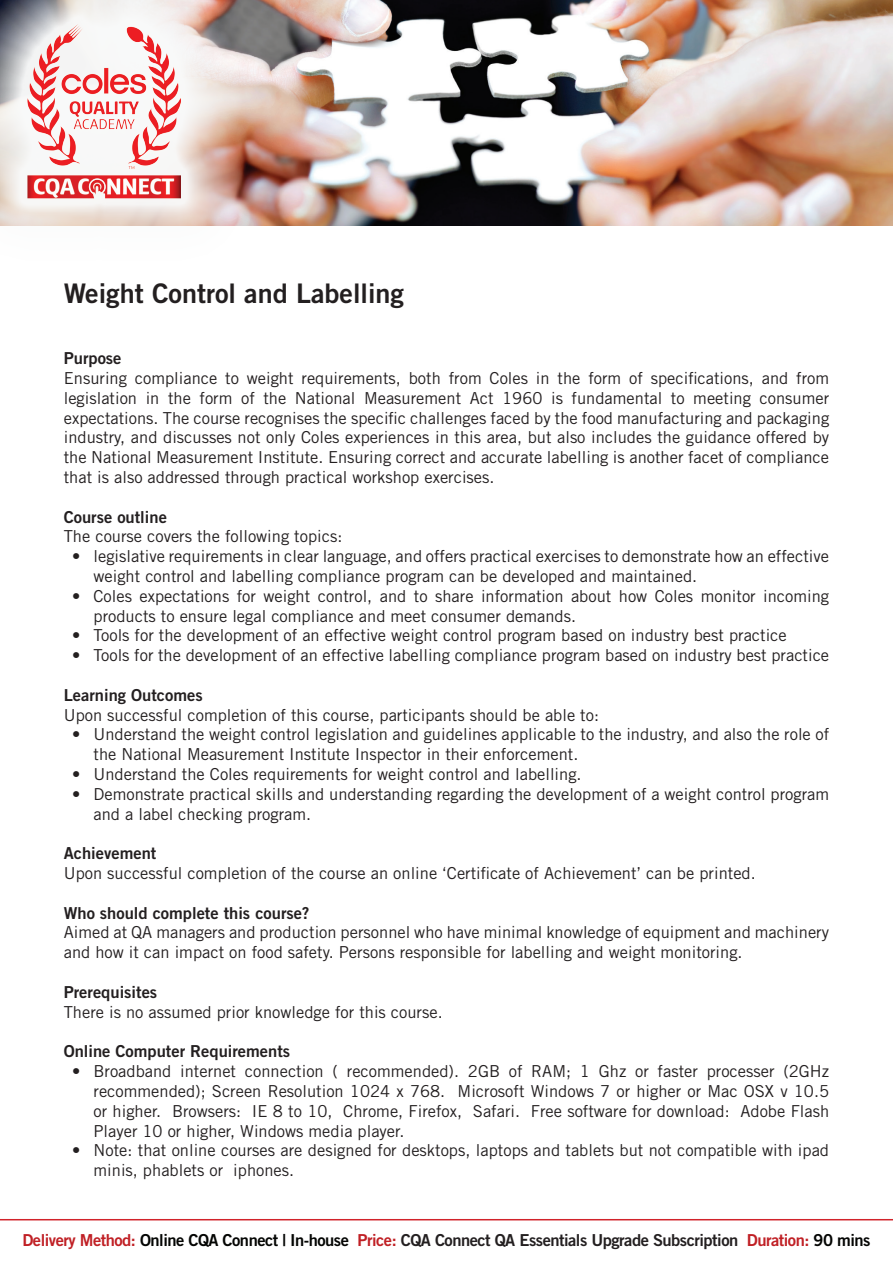
<style>
.page{position:relative;width:893px;height:1263px;background:#fff}
.page>*{position:absolute;margin:0;border:0;box-sizing:border-box;transform-origin:0 0}
.t1{font:27px "Trade Gothic LT Bold Two";color:#231f20}
.t2{font:16.5px/19.8px "Trade Gothic LT";color:#231f20}
.t3{font:16.5px "Trade Gothic LT Bold Two";color:#231f20}
.t4{font:16.5px "Trade Gothic LT Bold Two";letter-spacing:-.03em;color:#231f20}
.s1{color:#c02025}
.s2{color:#040503}
</style>
<div class="page">
<img style="left:244px;top:0;width:649px;height:225px">
<hr style="left:0;top:1219px;width:893px;height:1px;background:#d1232a">
<div style="left:0;top:0;width:244px;height:261px;background:#f9fafa;opacity:.98"></div>
<img style="left:28px;top:21px;width:152px;height:179px">
<h1 class="t1" style="left:64px;top:277px;width:342px">Weight Control and Labelling</h1>
<p class="t3" style="left:64px;top:348px;width:59px">Purpose</p>
<p class="t2" style="left:64px;top:368px;width:767px;text-align:justify">Ensuring compliance to weight requirements, both from Coles in the form of specifications, and from legislation in the form of the National Measurement Act 1960 is fundamental to meeting consumer expectations. The course recognises the specific challenges faced by the food manufacturing and packaging industry, and discusses not only Coles experiences in this area, but also includes the guidance offered by the National Measurement Institute. Ensuring correct and accurate labelling is another facet of compliance that is also addressed through practical workshop exercises.</p>
<p class="t3" style="left:64px;top:506px;width:105px">Course outline</p>
<p class="t2" style="left:64px;top:526px;width:280px">The course covers the following topics:</p>
<p class="t2" style="left:94px;top:546px;width:737px;text-indent:-21px">• legislative requirements in clear language, and offers practical exercises to demonstrate how an effective weight control and labelling compliance program can be developed and maintained.</p>
<p class="t2" style="left:94px;top:586px;width:737px;text-indent:-21px">• Coles expectations for weight control, and to share information about how Coles monitor incoming products to ensure legal compliance and meet consumer demands.</p>
<p class="t2" style="left:72px;top:625px;width:716px">• Tools for the development of an effective weight control program based on industry best practice</p>
<p class="t2" style="left:72px;top:645px;width:758px">• Tools for the development of an effective labelling compliance program based on industry best practice</p>
<p class="t3" style="left:64px;top:685px;width:140px">Learning Outcomes</p>
<p class="t2" style="left:64px;top:705px;width:537px">Upon successful completion of this course, participants should be able to:</p>
<p class="t2" style="left:94px;top:724px;width:737px;text-indent:-21px">• Understand the weight control legislation and guidelines applicable to the industry, and also the role of the National Measurement Institute Inspector in their enforcement.</p>
<p class="t2" style="left:72px;top:764px;width:511px">• Understand the Coles requirements for weight control and labelling.</p>
<p class="t2" style="left:94px;top:784px;width:737px;text-indent:-21px">• Demonstrate practical skills and understanding regarding the development of a weight control program and a label checking program.</p>
<p class="t3" style="left:64px;top:843px;width:94px">Achievement</p>
<p class="t2" style="left:64px;top:863px;width:694px">Upon successful completion of the course an online ‘Certificate of Achievement’ can be printed.</p>
<p class="t3" style="left:64px;top:902px;width:247px">Who should complete this course?</p>
<p class="t2" style="left:64px;top:922px;width:767px">Aimed at QA managers and production personnel who have minimal knowledge of equipment and machinery and how it can impact on food safety. Persons responsible for labelling and weight monitoring.</p>
<p class="t3" style="left:64px;top:982px;width:95px">Prerequisites</p>
<p class="t2" style="left:64px;top:1002px;width:380px">There is no assumed prior knowledge for this course.</p>
<p class="t3" style="left:64px;top:1041px;width:228px">Online Computer Requirements</p>
<p class="t2" style="left:93px;top:1061px;width:737px;text-align:justify;text-indent:-21px">• Broadband internet connection ( recommended). 2GB of RAM; 1 Ghz or faster processer (2GHz recommended); Screen Resolution 1024 x 768. Microsoft Windows 7 or higher or Mac OSX v 10.5 or higher. Browsers: IE 8 to 10, Chrome, Firefox, Safari. Free software for download: Adobe Flash Player 10 or higher, Windows media player.</p>
<p class="t2" style="left:93px;top:1140px;width:737px;text-indent:-21px">• Note: that online courses are designed for desktops, laptops and tablets but not compatible with ipad minis, phablets or iphones.</p>
<p class="t4" style="left:22px;top:1230px;width:850px"><span class="s1">Delivery Method:</span> <span class="s2">Online CQA Connect | In-house</span> <span class="s1">Price:</span> CQA Connect QA Essentials Upgrade Subscription <span class="s1">Duration:</span> <span class="s2">90 mins</span></p>
</div>
